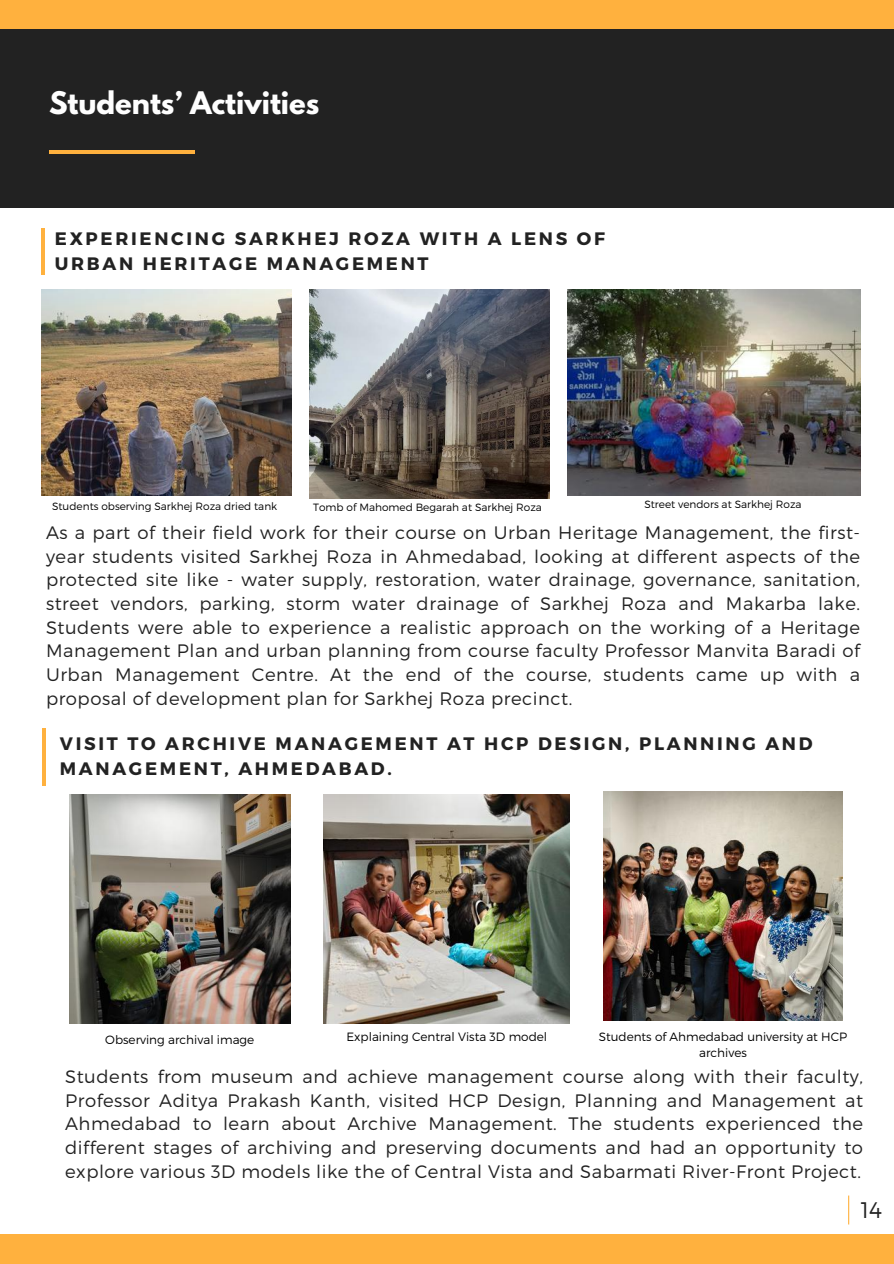
<style>
.page{position:relative;width:894px;height:1264px;background:#fff}
.page>*{position:absolute;margin:0;border:0;box-sizing:border-box;transform-origin:0 0}
.t1{font:700 27.6px "League Spartan";color:#fefefe}
.t2{font:300 22.5px "Montserrat";color:#222}
.t3{font:300 18px/23.7px "Montserrat";letter-spacing:.03em;color:#222;text-align:justify}
.t4{font:700 18px/24.8px "Montserrat";letter-spacing:.15em;color:#222}
.t5{font:300 12px/16px "Montserrat";color:#000;text-align:center}
.t6{font:300 10.5px "Montserrat";color:#000}
</style>
<div class="page">
<div style="left:0;top:0;width:893px;height:29px;background:#ffb13e"></div>
<div style="left:0;top:1234px;width:893px;height:29px;background:#ffb13e"></div>
<div style="left:0;top:29px;width:893px;height:179px;background:#222"></div>
<hr style="left:49px;top:150px;width:145px;height:3px;background:#ffb13e">
<img style="left:69px;top:794px;width:222px;height:229px">
<img style="left:323px;top:794px;width:246px;height:229px">
<img style="left:603px;top:791px;width:239px;height:229px">
<img style="left:42px;top:289px;width:250px;height:206px">
<img style="left:310px;top:289px;width:239px;height:209px">
<img style="left:567px;top:289px;width:293px;height:206px">
<hr style="left:41px;top:229px;width:4px;height:46px;background:#ffb13e">
<hr style="left:42px;top:728px;width:3px;height:57px;background:#ffb13e">
<hr style="left:847px;top:1195px;width:2px;height:29px;background:#ffb13e">
<h1 class="t1" style="left:49px;top:89px;width:272px">Students’ Activities</h1>
<p class="t4" style="left:55px;top:225px;width:551px">EXPERIENCING SARKHEJ ROZA WITH A LENS OF<br>URBAN HERITAGE MANAGEMENT</p>
<p class="t6" style="left:52px;top:499px;width:226px">Students observing Sarkhej Roza dried tank</p>
<p class="t6" style="left:644px;top:497px;width:159px">Street vendors at Sarkhej Roza</p>
<p class="t6" style="left:313px;top:500px;width:230px">Tomb of Mahomed Begarah at Sarkhej Roza</p>
<p class="t3" style="left:46px;top:520px;width:815px">As a part of their field work for their course on Urban Heritage Management, the first&shy;year students visited Sarkhej Roza in Ahmedabad, looking at different aspects of the protected site like - water supply, restoration, water drainage, governance, sanitation, street vendors, parking, storm water drainage of Sarkhej Roza and Makarba lake.<br>Students were able to experience a realistic approach on the working of a Heritage Management Plan and urban planning from course faculty Professor Manvita Baradi of Urban Management Centre. At the end of the course, students came up with a proposal of development plan for Sarkhej Roza precinct.</p>
<p class="t4" style="left:60px;top:730px;width:754px">VISIT TO ARCHIVE MANAGEMENT AT HCP DESIGN, PLANNING AND<br>MANAGEMENT, AHMEDABAD.</p>
<p class="t5" style="left:105px;top:1031px;width:150px">Observing archival image</p>
<p class="t5" style="left:346px;top:1027px;width:202px">Explaining Central Vista 3D model</p>
<p class="t5" style="left:598px;top:1027px;width:250px">Students of Ahmedabad university at HCP archives</p>
<p class="t3" style="left:65px;top:1063px;width:799px">Students from museum and achieve management course along with their faculty, Professor Aditya Prakash Kanth, visited HCP Design, Planning and Management at Ahmedabad to learn about Archive Management. The students experienced the different stages of archiving and preserving documents and had an opportunity to explore various 3D models like the of Central Vista and Sabarmati River-Front Project.</p>
<p class="t2" style="left:860px;top:1195px;width:23px">14</p>
</div>
